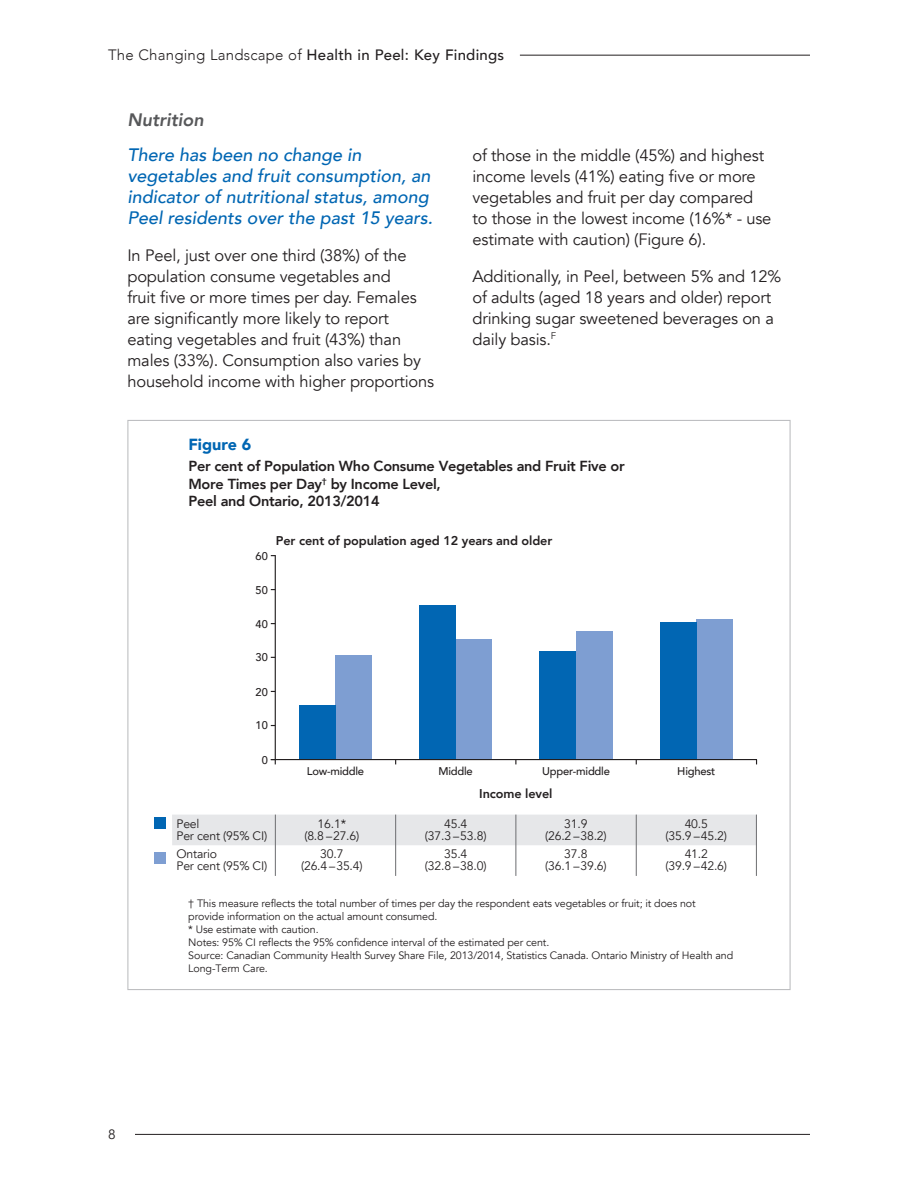
<style>
.page{position:relative;width:918px;height:1188px;background:#fff}
.page>*{position:absolute;margin:0;border:0;box-sizing:border-box;transform-origin:0 0}
.t1{font:italic 500 18px/21px "Avenir";color:#0166b3}
.t2{font:italic 800 18px "Avenir";color:#57585a}
.t3{font:16.5px/21px "Avenir";letter-spacing:-.01em;color:#231f20}
.t4{font:900 16.05px "Avenir";color:#0166b3}
.t5{font:500 15px "Avenir";letter-spacing:.015em;color:#231f20}
.t6{font:800 14.55px/17.4px "Avenir";letter-spacing:-.02em;color:#231f20}
.t7{font:13.5px "Avenir";color:#231f20}
.t8{font:800 12.75px "Avenir";letter-spacing:-.01em;color:#231f20}
.t9{font:12.3px/12.8px "Avenir";letter-spacing:-.015em;color:#231f20;text-align:center}
.t10{font:500 11.25px "Avenir";letter-spacing:-.02em;color:#231f20}
.t11{font:10.65px/12.9px "Avenir";letter-spacing:-.01em;color:#231f20}
.s1{font-weight:300}
</style>
<div class="page">
<hr style="left:135px;top:1134px;width:675px;height:1px;background:#231f20">
<hr style="left:520px;top:55px;width:290px;height:1px;background:#231f20">
<div style="left:335px;top:655px;width:37px;height:104px;background:#7e9ed2"></div>
<div style="left:456px;top:639px;width:36px;height:120px;background:#7e9ed2"></div>
<div style="left:576px;top:631px;width:36px;height:128px;background:#7e9ed2"></div>
<div style="left:696px;top:619px;width:36px;height:140px;background:#7e9ed2"></div>
<div style="left:299px;top:705px;width:36px;height:54px;background:#0166b3"></div>
<div style="left:420px;top:605px;width:36px;height:154px;background:#0166b3"></div>
<div style="left:540px;top:651px;width:36px;height:108px;background:#0166b3"></div>
<div style="left:660px;top:622px;width:36px;height:137px;background:#0166b3"></div>
<hr style="left:275px;top:555px;width:1px;height:205px;background:#231f20">
<hr style="left:271px;top:759px;width:486px;height:1px;background:#231f20">
<div style="left:172px;top:815px;width:585px;height:30px;background:#e6e7e9"></div>
<hr style="left:275px;top:815px;width:1px;height:61px;background:#6c6d70">
<hr style="left:636px;top:815px;width:1px;height:61px;background:#6c6d70">
<hr style="left:516px;top:815px;width:1px;height:61px;background:#6c6d70">
<hr style="left:395px;top:815px;width:1px;height:61px;background:#6c6d70">
<hr style="left:756px;top:815px;width:1px;height:61px;background:#6c6d70">
<div style="left:155px;top:817px;width:11px;height:12px;background:#0166b3"></div>
<div style="left:155px;top:852px;width:11px;height:11px;background:#7e9ed2"></div>
<p class="t5" style="left:108px;top:42px;width:398px"><span class="s1">The Changing Landscape of</span> Health in Peel: Key Findings</p>
<p class="t2" style="left:127px;top:109px;width:78px">Nutrition</p>
<p class="t1" style="left:127px;top:144px;width:307px">There has been no change in vegetables and fruit consumption, an indicator of nutritional status, among Peel residents over the past 15 years.</p>
<p class="t3" style="left:127px;top:245px;width:308px">In Peel, just over one third (38%) of the population consume vegetables and<br>fruit five or more times per day. Females are significantly more likely to report eating vegetables and fruit (43%) than males (33%). Consumption also varies by household income with higher proportions</p>
<p class="t3" style="left:473px;top:145px;width:300px">of those in the middle (45%) and highest income levels (41%) eating five or more vegetables and fruit per day compared to those in the lowest income (16%* - use estimate with caution) (Figure 6).</p>
<p class="t3" style="left:473px;top:266px;width:310px">Additionally, in Peel, between 5% and 12% of adults (aged 18 years and older) report drinking sugar sweetened beverages on a daily basis.<sup>F</sup></p>
<p class="t4" style="left:188px;top:430px;width:64px">Figure 6</p>
<p class="t6" style="left:188px;top:457px;width:438px">Per cent of Population Who Consume Vegetables and Fruit Five or<br>More Times per Day<sup>†</sup> by Income Level,<br>Peel and Ontario, 2013/2014</p>
<p class="t8" style="left:276px;top:531px;width:278px">Per cent of population aged 12 years and older</p>
<p class="t10" style="left:256px;top:547px;width:14px">60</p>
<p class="t10" style="left:256px;top:580px;width:14px">50</p>
<p class="t10" style="left:256px;top:614px;width:14px">40</p>
<p class="t10" style="left:256px;top:648px;width:14px">30</p>
<p class="t10" style="left:256px;top:682px;width:14px">20</p>
<p class="t10" style="left:256px;top:716px;width:14px">10</p>
<p class="t10" style="left:262px;top:750px;width:8px">0</p>
<p class="t9" style="left:177px;top:817px;width:92px;text-align:left">Peel<br>Per cent (95% CI)</p>
<p class="t9" style="left:177px;top:847px;width:92px;text-align:left">Ontario<br>Per cent (95% CI)</p>
<p class="t10" style="left:307px;top:761px;width:59px">Low-middle</p>
<p class="t10" style="left:439px;top:761px;width:36px">Middle</p>
<p class="t10" style="left:542px;top:761px;width:69px">Upper-middle</p>
<p class="t10" style="left:677px;top:761px;width:40px">Highest</p>
<p class="t9" style="left:304px;top:817px;width:56px">16.1*<br>(8.8 – 27.6)</p>
<p class="t9" style="left:301px;top:847px;width:63px">30.7<br>(26.4 – 35.4)</p>
<p class="t8" style="left:479px;top:784px;width:75px">Income level</p>
<p class="t9" style="left:425px;top:817px;width:63px">45.4<br>(37.3 – 53.8)</p>
<p class="t9" style="left:425px;top:847px;width:63px">35.4<br>(32.8 – 38.0)</p>
<p class="t9" style="left:545px;top:817px;width:63px">31.9<br>(26.2 – 38.2)</p>
<p class="t9" style="left:545px;top:847px;width:63px">37.8<br>(36.1 – 39.6)</p>
<p class="t9" style="left:666px;top:817px;width:63px">40.5<br>(35.9 – 45.2)</p>
<p class="t9" style="left:666px;top:847px;width:63px">41.2<br>(39.9 – 42.6)</p>
<p class="t7" style="left:108px;top:1126px;width:9px">8</p>
<p class="t11" style="left:188px;top:897px;width:546px">† This measure reflects the total number of times per day the respondent eats vegetables or fruit; it does not provide information on the actual amount consumed.<br>* Use estimate with caution.<br>Notes: 95% CI reflects the 95% confidence interval of the estimated per cent.<br>Source: Canadian Community Health Survey Share File, 2013/2014, Statistics Canada. Ontario Ministry of Health and Long-Term Care.</p>
</div>
